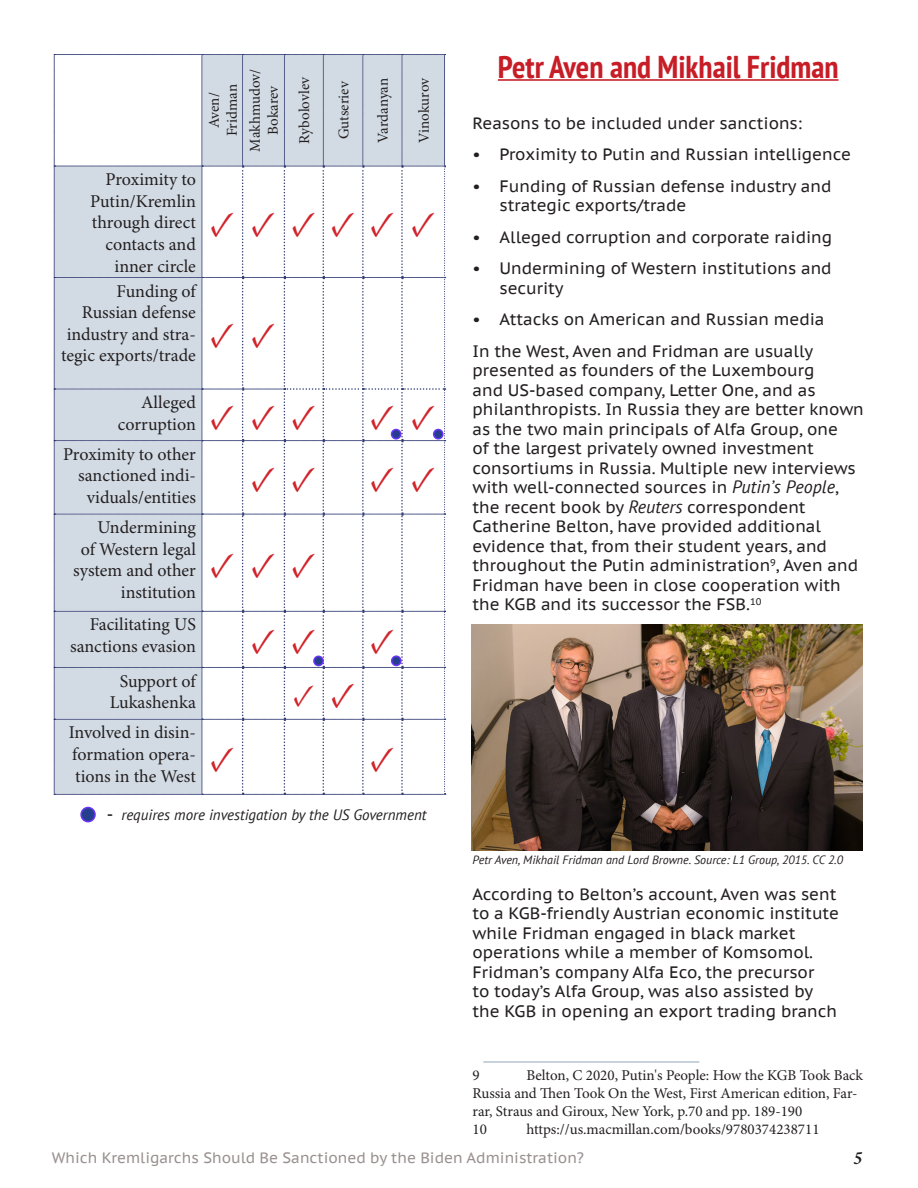
<style>
.page{position:relative;width:918px;height:1188px;background:#fff}
.page>*{position:absolute;margin:0;border:0;box-sizing:border-box;transform-origin:0 0}
.t1{font:italic 600 36px "Minion Pro";color:#d1232a}
.titles{font:700 condensed 31.5px "PT Sans";color:#c71d27}
.t2{font:31.5px "Minion Pro";color:#d1232a}
.t3{font:italic 600 19.5px "Minion Pro";color:#231f20}
.t4{font:18px/21.6px "Minion Pro";color:#231f20;text-align:right}
.Text_general{font:16.5px/19.5px "PT Sans Caption";color:#231f20}
.t5{font:15px/18px "Minion Pro";color:#231f20}
.t6{font:15px "PT Sans Caption";color:#999190}
.Text_general-2{font:italic 15px "PT Sans";color:#231f20}
.Text_under_photo{font:italic 12px "PT Sans";color:#231f20}
.s1{font-family:"PT Sans Caption";font-style:normal;font-size:16.5px}
.s2{font-family:"PT Sans";font-style:italic;font-size:18px}
</style>
<div class="page">
<svg style="left:54px;top:54px;width:392px;height:741px"></svg>
<hr style="left:498px;top:79px;width:341px;height:2px;background:#c71d27">
<hr style="left:483px;top:1062px;width:216px;height:1px;background:#8fa6bb">
<div style="left:314px;top:656px;width:9px;height:10px;background:#253f8e;border-radius:50%"></div>
<div style="left:313px;top:656px;width:11px;height:10px;border:2px solid #6934f7;border-radius:50%"></div>
<div style="left:81px;top:808px;width:14px;height:14px;background:#253f8e;border-radius:50%"></div>
<div style="left:80px;top:807px;width:16px;height:15px;border:2px solid #6934f7;border-radius:50%"></div>
<div style="left:392px;top:430px;width:9px;height:9px;background:#253f8e;border-radius:50%"></div>
<div style="left:391px;top:429px;width:10px;height:11px;border:2px solid #6934f7;border-radius:50%"></div>
<div style="left:434px;top:430px;width:9px;height:9px;background:#253f8e;border-radius:50%"></div>
<div style="left:433px;top:429px;width:11px;height:11px;border:2px solid #6934f7;border-radius:50%"></div>
<img style="left:471px;top:625px;width:391px;height:226px">
<div style="left:392px;top:656px;width:9px;height:10px;background:#253f8e;border-radius:50%"></div>
<div style="left:391px;top:655px;width:11px;height:11px;border:2px solid #6934f7;border-radius:50%"></div>
<p class="t4" style="left:90px;top:169px;width:107px">Proximity to<br>Putin/Kremlin through direct contacts and</p>
<p class="t4" style="left:115px;top:256px;width:83px">inner circle</p>
<p class="t4" style="left:117px;top:281px;width:81px">Funding of</p>
<p class="t4" style="left:61px;top:302px;width:136px">Russian defense industry and stra&shy;tegic exports/trade</p>
<p class="t5" style="left:206px;top:128px;width:37px;rotate:-90deg">Aven/</p>
<p class="t5" style="left:224px;top:136px;width:54px;rotate:-90deg">Fridman</p>
<p class="t5" style="left:247px;top:152px;width:84px;rotate:-90deg">Makhmudov/</p>
<p class="t5" style="left:265px;top:135px;width:51px;rotate:-90deg">Bokarev</p>
<p class="t5" style="left:296px;top:144px;width:68px;rotate:-90deg">Rybolovlev</p>
<p class="t5" style="left:335px;top:139px;width:60px;rotate:-90deg">Gutseriev</p>
<p class="t5" style="left:375px;top:143px;width:66px;rotate:-90deg">Vardanyan</p>
<p class="t5" style="left:416px;top:143px;width:66px;rotate:-90deg">Vinokurov</p>
<p class="t1" style="left:210px;top:198px;width:26px">•</p>
<p class="t1" style="left:251px;top:198px;width:145px">• • • •</p>
<p class="t1" style="left:411px;top:198px;width:26px">•</p>
<p class="t1" style="left:210px;top:310px;width:26px">•</p>
<p class="t1" style="left:251px;top:310px;width:26px">•</p>
<p class="t4" style="left:141px;top:392px;width:56px">Alleged</p>
<p class="t4" style="left:118px;top:414px;width:80px">corruption</p>
<p class="t4" style="left:63px;top:444px;width:134px">Proximity to other sanctioned indi&shy;viduals/entities</p>
<p class="t4" style="left:73px;top:517px;width:124px">Undermining<br>of Western legal system and other institution</p>
<p class="t4" style="left:70px;top:615px;width:127px">Facilitating US sanctions evasion</p>
<p class="t1" style="left:210px;top:391px;width:26px">•</p>
<p class="t1" style="left:251px;top:391px;width:66px">• •</p>
<p class="t1" style="left:370px;top:391px;width:26px">•</p>
<p class="t1" style="left:411px;top:391px;width:26px">•</p>
<p class="t1" style="left:251px;top:454px;width:66px">• •</p>
<p class="t1" style="left:370px;top:454px;width:26px">•</p>
<p class="t1" style="left:411px;top:454px;width:26px">•</p>
<p class="t1" style="left:210px;top:539px;width:26px">•</p>
<p class="t1" style="left:251px;top:539px;width:66px">• •</p>
<p class="t1" style="left:251px;top:616px;width:66px">• •</p>
<p class="t1" style="left:370px;top:616px;width:26px">•</p>
<p class="t4" style="left:120px;top:671px;width:78px">Support of</p>
<p class="t4" style="left:110px;top:692px;width:88px">Lukashenka</p>
<p class="t2" style="left:293px;top:676px;width:23px">•</p>
<p class="t1" style="left:331px;top:670px;width:26px">•</p>
<p class="t4" style="left:69px;top:723px;width:129px;text-align:justify">Involved in disin&shy;formation opera&shy;tions in the West</p>
<p class="t1" style="left:210px;top:733px;width:26px">•</p>
<p class="t1" style="left:370px;top:733px;width:26px">•</p>
<p class="Text_general-2" style="left:107px;top:805px;width:321px"><span class="s1">-</span> requires more investigation by the US Government</p>
<p class="titles" style="left:498px;top:46px;width:342px">Petr Aven and Mikhail Fridman</p>
<p class="Text_general" style="left:472px;top:113px;width:331px">Reasons to be included under sanctions:</p>
<p class="Text_general" style="left:472px;top:144px;width:380px">• Proximity to Putin and Russian intelligence</p>
<p class="Text_general" style="left:500px;top:176px;width:333px;text-indent:-27px">• Funding of Russian defense industry and strategic exports/trade</p>
<p class="Text_general" style="left:472px;top:227px;width:361px">• Alleged corruption and corporate raiding</p>
<p class="Text_general" style="left:500px;top:258px;width:334px;text-indent:-27px">• Undermining of Western institutions and security</p>
<p class="Text_general" style="left:472px;top:309px;width:354px">• Attacks on American and Russian media</p>
<p class="Text_general" style="left:472px;top:341px;width:393px">In the West, Aven and Fridman are usually presented as founders of the Luxembourg<br>and US-based company, Letter One, and as philanthropists. In Russia they are better known as the two main principals of Alfa Group, one<br>of the largest privately owned investment consortiums in Russia. Multiple new interviews with well-connected sources in <span class="s2">Putin’s People</span>, the recent book by <span class="s2">Reuters</span> correspondent Catherine Belton, have provided additional evidence that, from their student years, and throughout the Putin administration<sup>9</sup>, Aven and Fridman have been in close cooperation with the KGB and its successor the FSB.<sup>10</sup></p>
<p class="Text_under_photo" style="left:472px;top:853px;width:372px">Petr Aven, Mikhail Fridman and Lord Browne. Source: L1 Group, 2015. CC 2.0</p>
<p class="Text_general" style="left:472px;top:884px;width:368px">According to Belton’s account, Aven was sent to a KGB-friendly Austrian economic institute while Fridman engaged in black market operations while a member of Komsomol.<br>Fridman’s company Alfa Eco, the precursor<br>to today’s Alfa Group, was also assisted by the KGB in opening an export trading branch</p>
<p class="t5" style="left:472px;top:1067px;width:392px;text-indent:54px">Belton, C 2020, Putin's People: How the KGB Took Back<br>Russia and Then Took On the West, First American edition, Far&shy;rar, Straus and Giroux, New York, p.70 and pp. 189-190</p>
<p class="t5" style="left:472px;top:1121px;width:16px">10</p>
<p class="t5" style="left:526px;top:1121px;width:295px">https://us.macmillan.com/books/9780374238711</p>
<p class="t5" style="left:472px;top:1067px;width:9px">9</p>
<p class="t6" style="left:52px;top:1148px;width:534px">Which Kremligarchs Should Be Sanctioned by the Biden Administration?</p>
<p class="t3" style="left:854px;top:1142px;width:11px">5</p>
</div>
